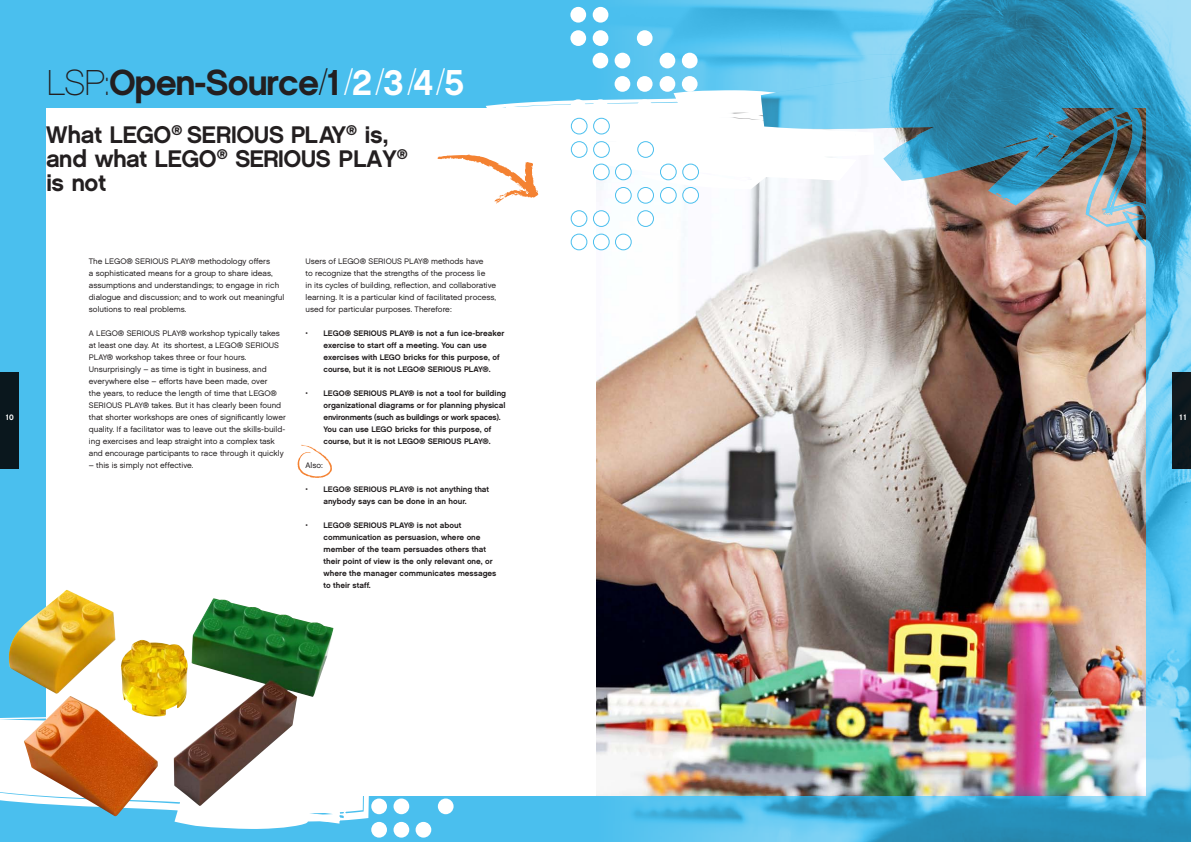
<style>
.page{position:relative;width:1191px;height:842px;background:#4abfee}
.page>*{position:absolute;margin:0;border:0;box-sizing:border-box;transform-origin:0 0}
.t1{font:36px "Chalet New York Nineteen Sixty";letter-spacing:-.03em;color:#231f20}
.t2{font:24px "Chalet New York Nineteen Sixty";letter-spacing:-.03em;color:#231f20}
.t3{font:8px/12px "Chalet London Nineteen Sixty";color:#231f20}
.t4{font:8px/12px "Chalet New York Nineteen Sixty";color:#231f20}
.t5{font:8px "Chalet New York Nineteen Sixty";color:#fff}
.s1{font-family:"Chalet Paris Nineteen Sixty"}
.s2{font-family:"Chalet Paris Nineteen Sixty";color:#fff}
.s3{color:#fff}
</style>
<div class="page">
<img style="left:596px;top:0;width:595px;height:842px">
<div style="left:46px;top:108px;width:1099px;height:687px;background:#fff"></div>
<svg style="left:297px;top:445px;width:35px;height:33px"></svg>
<img style="left:596px;top:207px;width:549px;height:588px">
<svg style="left:486px;top:74px;width:272px;height:133px"></svg>
<svg style="left:437px;top:154px;width:107px;height:50px"></svg>
<div style="left:1172px;top:372px;width:19px;height:96px;background:#0f191e"></div>
<div style="left:0;top:372px;width:18px;height:96px;background:#0a171d"></div>
<svg style="left:0;top:628px;width:427px;height:206px"></svg>
<img style="left:8px;top:590px;width:325px;height:226px">
<img style="left:758px;top:0;width:433px;height:331px">
<img style="left:759px;top:10px;width:432px;height:267px">
<div style="left:438px;top:798px;width:15px;height:16px;background:#fff;border-radius:50%"></div>
<div style="left:415px;top:822px;width:16px;height:16px;background:#fff;border-radius:50%"></div>
<div style="left:393px;top:822px;width:16px;height:16px;background:#fff;border-radius:50%"></div>
<div style="left:393px;top:798px;width:16px;height:16px;background:#fff;border-radius:50%"></div>
<div style="left:371px;top:822px;width:16px;height:16px;background:#fff;border-radius:50%"></div>
<div style="left:371px;top:798px;width:16px;height:16px;background:#fff;border-radius:50%"></div>
<div style="left:415px;top:775px;width:16px;height:16px;background:#fff;border-radius:50%"></div>
<div style="left:415px;top:752px;width:16px;height:15px;background:#fff;border-radius:50%"></div>
<div style="left:393px;top:752px;width:16px;height:15px;background:#fff;border-radius:50%"></div>
<div style="left:394px;top:729px;width:15px;height:16px;background:#fff;border-radius:50%"></div>
<div style="left:394px;top:706px;width:15px;height:16px;background:#fff;border-radius:50%"></div>
<div style="left:371px;top:729px;width:16px;height:16px;background:#fff;border-radius:50%"></div>
<div style="left:371px;top:706px;width:16px;height:16px;background:#fff;border-radius:50%"></div>
<div style="left:637px;top:99px;width:15px;height:16px;background:#fff;border-radius:50%"></div>
<div style="left:614px;top:123px;width:16px;height:15px;background:#fff;border-radius:50%"></div>
<svg style="left:592px;top:123px;width:16px;height:15px"></svg>
<div style="left:592px;top:99px;width:16px;height:16px;background:#fff;border-radius:50%"></div>
<svg style="left:570px;top:123px;width:16px;height:15px"></svg>
<div style="left:570px;top:99px;width:16px;height:16px;background:#fff;border-radius:50%"></div>
<div style="left:637px;top:76px;width:15px;height:16px;background:#fff;border-radius:50%"></div>
<div style="left:614px;top:76px;width:16px;height:16px;background:#fff;border-radius:50%"></div>
<div style="left:614px;top:53px;width:16px;height:15px;background:#fff;border-radius:50%"></div>
<div style="left:592px;top:53px;width:16px;height:15px;background:#fff;border-radius:50%"></div>
<div style="left:682px;top:76px;width:15px;height:16px;background:#fff;border-radius:50%"></div>
<div style="left:682px;top:53px;width:15px;height:15px;background:#fff;border-radius:50%"></div>
<div style="left:659px;top:76px;width:16px;height:16px;background:#fff;border-radius:50%"></div>
<div style="left:659px;top:53px;width:16px;height:15px;background:#fff;border-radius:50%"></div>
<div style="left:637px;top:30px;width:15px;height:16px;background:#fff;border-radius:50%"></div>
<div style="left:592px;top:30px;width:16px;height:16px;background:#fff;border-radius:50%"></div>
<div style="left:592px;top:7px;width:16px;height:16px;background:#fff;border-radius:50%"></div>
<div style="left:570px;top:30px;width:16px;height:16px;background:#fff;border-radius:50%"></div>
<div style="left:570px;top:7px;width:16px;height:16px;background:#fff;border-radius:50%"></div>
<div style="left:638px;top:211px;width:15px;height:15px;background:#fff;border-radius:50%"></div>
<div style="left:637px;top:210px;width:17px;height:17px;border:1px solid #4abfee;border-radius:50%"></div>
<div style="left:615px;top:234px;width:16px;height:16px;background:#fff;border-radius:50%"></div>
<div style="left:615px;top:234px;width:16px;height:16px;border:1px solid #4abfee;border-radius:50%"></div>
<div style="left:593px;top:234px;width:16px;height:16px;background:#fff;border-radius:50%"></div>
<div style="left:593px;top:234px;width:16px;height:16px;border:1px solid #4abfee;border-radius:50%"></div>
<div style="left:593px;top:211px;width:16px;height:15px;background:#fff;border-radius:50%"></div>
<div style="left:593px;top:210px;width:16px;height:17px;border:1px solid #4abfee;border-radius:50%"></div>
<div style="left:570px;top:234px;width:17px;height:16px;border:1px solid #4abfee;border-radius:50%"></div>
<div style="left:570px;top:210px;width:17px;height:17px;border:1px solid #4abfee;border-radius:50%"></div>
<div style="left:638px;top:187px;width:15px;height:16px;background:#fff;border-radius:50%"></div>
<div style="left:637px;top:187px;width:17px;height:17px;border:1px solid #4abfee;border-radius:50%"></div>
<div style="left:615px;top:187px;width:16px;height:16px;background:#fff;border-radius:50%"></div>
<div style="left:615px;top:187px;width:16px;height:17px;border:1px solid #4abfee;border-radius:50%"></div>
<div style="left:615px;top:164px;width:16px;height:16px;background:#fff;border-radius:50%"></div>
<div style="left:615px;top:164px;width:16px;height:16px;border:1px solid #4abfee;border-radius:50%"></div>
<div style="left:593px;top:164px;width:16px;height:16px;background:#fff;border-radius:50%"></div>
<div style="left:593px;top:164px;width:16px;height:16px;border:1px solid #4abfee;border-radius:50%"></div>
<div style="left:683px;top:187px;width:15px;height:16px;background:#fff;border-radius:50%"></div>
<div style="left:682px;top:187px;width:17px;height:17px;border:1px solid #4abfee;border-radius:50%"></div>
<div style="left:683px;top:164px;width:15px;height:16px;background:#fff;border-radius:50%"></div>
<div style="left:682px;top:164px;width:17px;height:16px;border:1px solid #4abfee;border-radius:50%"></div>
<div style="left:660px;top:187px;width:16px;height:16px;background:#fff;border-radius:50%"></div>
<div style="left:660px;top:187px;width:16px;height:17px;border:1px solid #4abfee;border-radius:50%"></div>
<div style="left:660px;top:164px;width:16px;height:16px;background:#fff;border-radius:50%"></div>
<div style="left:660px;top:164px;width:16px;height:16px;border:1px solid #4abfee;border-radius:50%"></div>
<div style="left:638px;top:142px;width:15px;height:15px;background:#fff;border-radius:50%"></div>
<div style="left:637px;top:141px;width:17px;height:17px;border:1px solid #4abfee;border-radius:50%"></div>
<div style="left:593px;top:142px;width:16px;height:15px;background:#fff;border-radius:50%"></div>
<div style="left:593px;top:141px;width:17px;height:17px;border:1px solid #4abfee;border-radius:50%"></div>
<div style="left:593px;top:118px;width:16px;height:16px;background:#fff;border-radius:50%"></div>
<div style="left:593px;top:118px;width:17px;height:16px;border:1px solid #4abfee;border-radius:50%"></div>
<div style="left:571px;top:142px;width:16px;height:15px;background:#fff;border-radius:50%"></div>
<div style="left:571px;top:141px;width:16px;height:17px;border:1px solid #4abfee;border-radius:50%"></div>
<div style="left:571px;top:118px;width:16px;height:16px;background:#fff;border-radius:50%"></div>
<div style="left:571px;top:118px;width:16px;height:16px;border:1px solid #4abfee;border-radius:50%"></div>
<p class="t1" style="left:46px;top:61px;width:420px"><span class="s1">LSP:</span>Open-Source<span class="s1">/</span>1<span class="s2">/</span><span class="s3">2</span><span class="s2">/</span><span class="s3">3</span><span class="s2">/</span><span class="s3">4</span><span class="s2">/</span><span class="s3">5</span></p>
<p class="t2" style="left:46px;top:121px;width:344px">What LEGO<sup>®</sup> SERIOUS PLAY<sup>®</sup> is,</p>
<p class="t2" style="left:46px;top:145px;width:363px">and what LEGO<sup>®</sup> SERIOUS PLAY<sup>®</sup></p>
<p class="t2" style="left:46px;top:169px;width:61px">is not</p>
<p class="t3" style="left:89px;top:255px;width:197px">The LEGO® SERIOUS PLAY® methodology offers<br>a sophisticated means for a group to share ideas, assumptions and understandings; to engage in rich dialogue and discussion; and to work out meaningful solutions to real problems.</p>
<p class="t3" style="left:89px;top:327px;width:192px;text-align:justify">A LEGO® SERIOUS PLAY® workshop typically takes at least one day. At its shortest, a LEGO® SERIOUS PLAY® workshop takes three or four hours.</p>
<p class="t3" style="left:89px;top:363px;width:198px">Unsurprisingly – as time is tight in business, and everywhere else – efforts have been made, over<br>the years, to reduce the length of time that LEGO® SERIOUS PLAY® takes. But it has clearly been found that shorter workshops are ones of significantly lower quality. If a facilitator was to leave out the skills-build&shy;ing exercises and leap straight into a complex task and encourage participants to race through it quickly</p>
<p class="t3" style="left:89px;top:459px;width:106px">– this is simply not effective.</p>
<p class="t3" style="left:305px;top:255px;width:180px">Users of LEGO® SERIOUS PLAY® methods have</p>
<p class="t3" style="left:305px;top:267px;width:181px">to recognize that the strengths of the process lie</p>
<p class="t3" style="left:305px;top:279px;width:192px">in its cycles of building, reflection, and collaborative</p>
<p class="t3" style="left:305px;top:291px;width:192px">learning. It is a particular kind of facilitated process, used for particular purposes. Therefore:</p>
<p class="t4" style="left:323px;top:327px;width:182px;text-indent:-18px">• LEGO® SERIOUS PLAY® is not a fun ice-breaker exercise to start off a meeting. You can use exercises with LEGO bricks for this purpose, of course, but it is not LEGO® SERIOUS PLAY®.</p>
<p class="t4" style="left:323px;top:387px;width:184px;text-indent:-18px">• LEGO® SERIOUS PLAY® is not a tool for building organizational diagrams or for planning physical environments (such as buildings or work spaces).<br>You can use LEGO bricks for this purpose, of course, but it is not LEGO® SERIOUS PLAY®.</p>
<p class="t3" style="left:305px;top:459px;width:19px">Also:</p>
<p class="t4" style="left:305px;top:483px;width:185px;text-align:center">• LEGO® SERIOUS PLAY® is not anything that anybody says can be done in an hour.</p>
<p class="t4" style="left:323px;top:519px;width:174px;text-indent:-18px">• LEGO® SERIOUS PLAY® is not about communication as persuasion, where one member of the team persuades others that their point of view is the only relevant one, or where the manager communicates messages to their staff.</p>
<p class="t5" style="left:6px;top:412px;width:10px">10</p>
<p class="t5" style="left:1179px;top:412px;width:9px">11</p>
</div>
